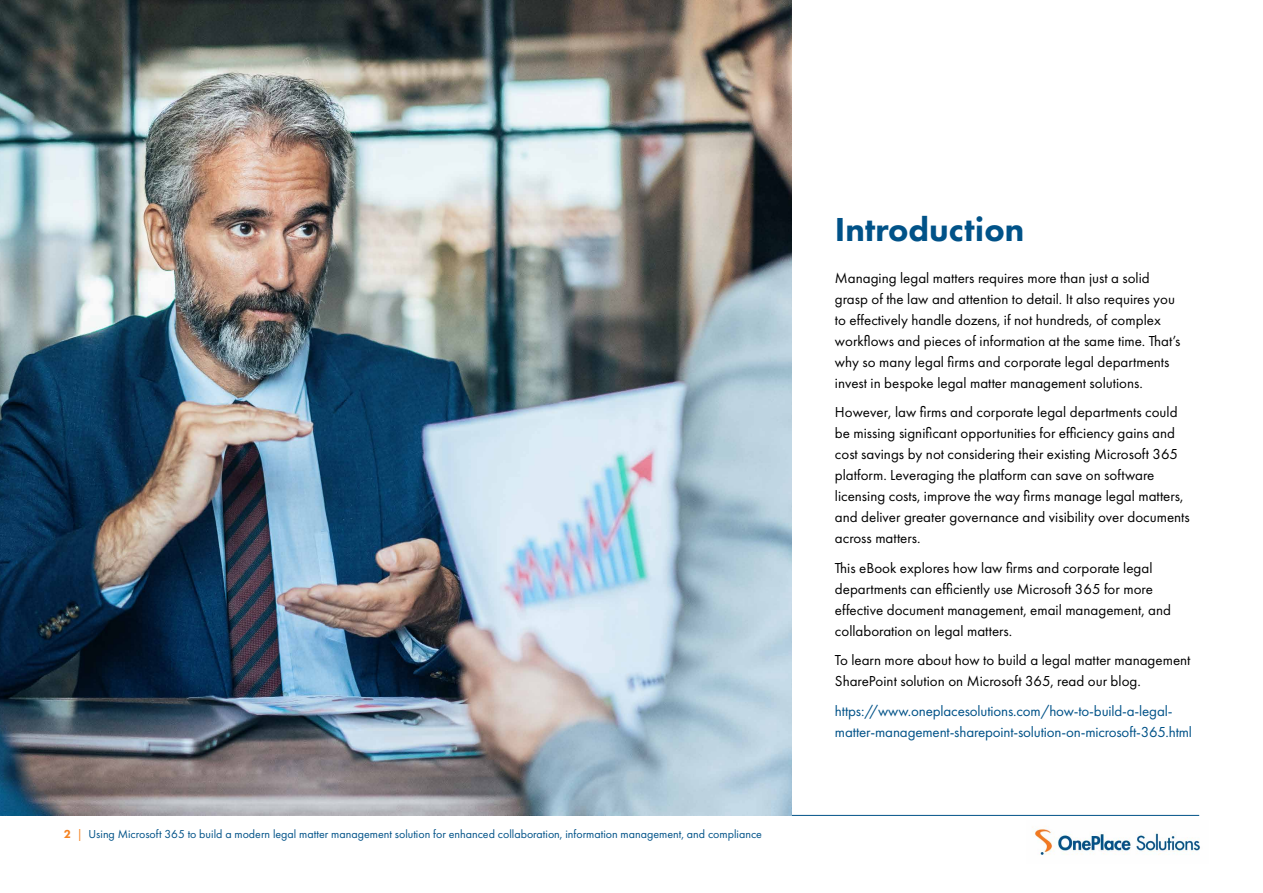
<style>
.page{position:relative;width:1263px;height:893px;background:#fff}
.page>*{position:absolute;margin:0;border:0;box-sizing:border-box;transform-origin:0 0}
.t1{font:800 34.5px "Futura PT";color:#005288}
.t2{font:15px/21px "Futura PT";color:#000}
.t3{font:15px/21px "Futura PT";letter-spacing:-.01em;color:#005288}
.t4{font:12px "Futura PT";color:#005288}
.s1{font-weight:800;color:#f58220}
.s2{color:#f58220}
</style>
<div class="page">
<hr style="left:64px;top:815px;width:1135px;height:1px;background:#005288">
<img style="left:1032px;top:826px;width:168px;height:29px">
<img style="left:0;top:0;width:792px;height:815px">
<p class="t4" style="left:64px;top:827px;width:700px"><span class="s1">2</span> <span class="s2">|</span> Using Microsoft 365 to build a modern legal matter management solution for enhanced collaboration, information management, and compliance</p>
<h1 class="t1" style="left:835px;top:207px;width:191px">Introduction</h1>
<p class="t2" style="left:835px;top:267px;width:347px">Managing legal matters requires more than just a solid grasp of the law and attention to detail. It also requires you to effectively handle dozens, if not hundreds, of complex workflows and pieces of information at the same time. That’s why so many legal firms and corporate legal departments invest in bespoke legal matter management solutions.</p>
<p class="t2" style="left:835px;top:402px;width:356px">However, law firms and corporate legal departments could be missing significant opportunities for efficiency gains and cost savings by not considering their existing Microsoft 365 platform. Leveraging the platform can save on software licensing costs, improve the way firms manage legal matters, and deliver greater governance and visibility over documents across matters.</p>
<p class="t2" style="left:835px;top:557px;width:338px">This eBook explores how law firms and corporate legal departments can efficiently use Microsoft 365 for more effective document management, email management, and collaboration on legal matters.</p>
<p class="t2" style="left:835px;top:650px;width:357px">To learn more about how to build a legal matter management<br>SharePoint solution on Microsoft 365, read our blog.</p>
<p class="t3" style="left:835px;top:700px;width:359px">https://www.oneplacesolutions.com/how-to-build-a-legal&shy;matter-management-sharepoint-solution-on-microsoft-365.html</p>
</div>
